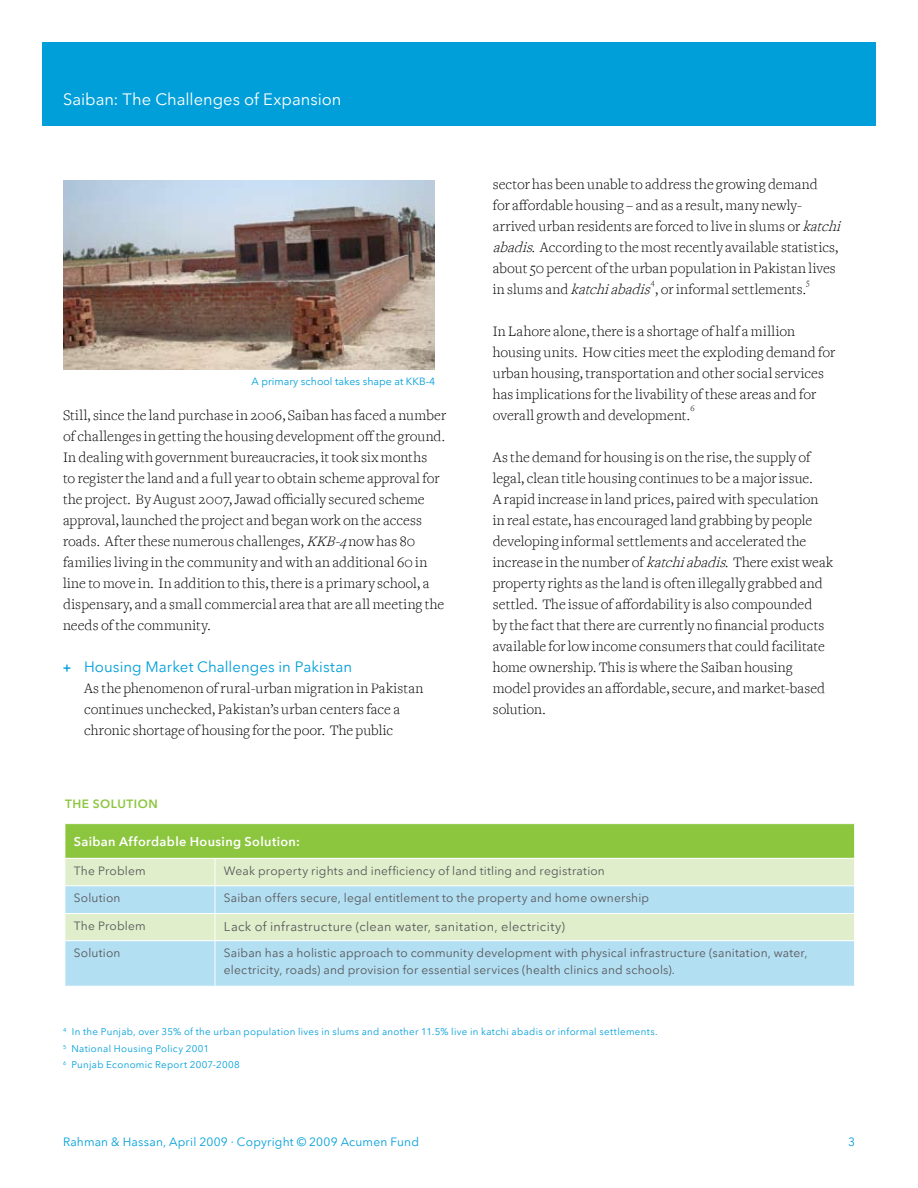
<style>
.page{position:relative;width:918px;height:1188px;background:#fff}
.page>*{position:absolute;margin:0;border:0;box-sizing:border-box;transform-origin:0 0}
.t1{font:16.5px "Avenir Next LT Pro";color:#fff}
.t2{font:300 15px/21px "Freight Text";letter-spacing:.005em;color:#000}
.t3{font:15px "Avenir Next LT Pro";letter-spacing:.005em;color:#009fda}
.t4{font:12.75px "Avenir Next LT Pro";letter-spacing:.03em;color:#58595b}
.t5{font:600 12.75px "Avenir Next LT Pro";letter-spacing:.025em;color:#fff}
.t6{font:12px/16.5px "Avenir Next LT Pro";letter-spacing:.015em;color:#58595b}
.t7{font:12px "Avenir Next LT Pro";letter-spacing:.015em;color:#009fda}
.t8{font:600 12px "Avenir Next LT Pro";letter-spacing:.045em;color:#8cc63f}
.t9{font:10.5px "Avenir Next LT Pro";color:#009fda}
.t10{font:9.75px/16.5px "Avenir Next LT Pro";letter-spacing:.03em;color:#009fda}
.t11{font:300 8.7px "Freight Text";color:#000}
.s1{font-style:italic}
.s2{font-weight:600;font-size:12.75px}
</style>
<div class="page">
<div style="left:42px;top:42px;width:834px;height:84px;background:#009fda"></div>
<div style="left:65px;top:824px;width:790px;height:34px;background:#8cc63f"></div>
<div style="left:65px;top:859px;width:789px;height:26px;background:#e0eecb"></div>
<svg style="left:65px;top:886px;width:789px;height:100px;background:#bfe3e8"></svg>
<hr style="left:854px;top:824px;width:1px;height:34px;background:#fff">
<hr style="left:64px;top:913px;width:151px;height:1px;background:#fff">
<hr style="left:215px;top:913px;width:640px;height:1px;background:#fff">
<svg style="left:215px;top:859px;width:1px;height:81px"></svg>
<hr style="left:64px;top:940px;width:151px;height:1px;background:#fff">
<hr style="left:215px;top:940px;width:640px;height:1px;background:#fff">
<hr style="left:215px;top:941px;width:1px;height:45px;background:#fff">
<img style="left:63px;top:181px;width:372px;height:189px">
<p class="t1" style="left:63px;top:89px;width:280px">Saiban: The Challenges of Expansion</p>
<p class="t9" style="left:252px;top:375px;width:185px">A primary school takes shape at KKB-4</p>
<p class="t2" style="left:63px;top:405px;width:385px">Still, since the land purchase in 2006, Saiban has faced a number of challenges in getting the housing development off the ground.<br>In dealing with government bureaucracies, it took six months<br>to register the land and a full year to obtain scheme approval for the project. By August 2007, Jawad officially secured scheme approval, launched the project and began work on the access roads. After these numerous challenges, <span class="s1">KKB-4</span>now has 80 families living in the community and with an additional 60 in line to move in. In addition to this, there is a primary school, a dispensary, and a small commercial area that are all meeting the needs of the community.</p>
<p class="t3" style="left:63px;top:658px;width:291px"><span class="s2">+</span> Housing Market Challenges in Pakistan</p>
<p class="t2" style="left:84px;top:678px;width:341px">As the phenomenon of rural-urban migration in Pakistan continues unchecked, Pakistan’s urban centers face a chronic shortage of housing for the poor. The public</p>
<p class="t8" style="left:65px;top:797px;width:94px">Th e solution</p>
<p class="t2" style="left:493px;top:174px;width:354px">sector has been unable to address the growing demand<br>for affordable housing – and as a result, many newly&shy;arrived urban residents are forced to live in slums or <span class="s1">katchi abadis</span>. According to the most recently available statistics, about 50 percent of the urban population in Pakistan lives<br>i n s l u m s a n d <span class="s1">katchiabadis</span>, or informal settlements.</p>
<p class="t11" style="left:651px;top:277px;width:5px">4</p>
<p class="t11" style="left:806px;top:277px;width:5px">5</p>
<p class="t2" style="left:493px;top:321px;width:344px">In Lahore alone, there is a shortage of half a million housing units. How cities meet the exploding demand for urban housing, transportation and other social services has implications for the livability of these areas and for overall growth and development.</p>
<p class="t11" style="left:690px;top:403px;width:6px">6</p>
<p class="t2" style="left:493px;top:447px;width:342px">As the demand for housing is on the rise, the supply of legal, clean title housing continues to be a major issue.<br>A rapid increase in land prices, paired with speculation in real estate, has encouraged land grabbing by people developing informal settlements and accelerated the increase in the number of <span class="s1">katchiabadis</span>. There exist weak property rights as the land is often illegally grabbed and settled. The issue of affordability is also compounded<br>by the fact that there are currently no financial products available for low income consumers that could facilitate home ownership. This is where the Saiban housing model provides an affordable, secure, and market-based solution.</p>
<p class="t5" style="left:74px;top:834px;width:228px">Saiban Affordable Housing Solution:</p>
<p class="t6" style="left:74px;top:862px;width:73px">The Problem</p>
<p class="t6" style="left:224px;top:862px;width:382px">Weak property rights and inefficiency of land titling and registration</p>
<p class="t6" style="left:74px;top:890px;width:48px">Solution</p>
<p class="t6" style="left:224px;top:890px;width:427px">Saiban offers secure, legal entitlement to the property and home ownership</p>
<p class="t6" style="left:74px;top:918px;width:73px">The Problem</p>
<p class="t4" style="left:224px;top:919px;width:343px">Lack of infrastructure (clean water, sanitation, electricity)</p>
<p class="t6" style="left:74px;top:945px;width:48px">Solution</p>
<p class="t6" style="left:224px;top:945px;width:585px">Saiban has a holistic approach to community development with physical infrastructure (sanitation, water, electricity, roads) and provision for essential services (health clinics and schools).</p>
<p class="t10" style="left:63px;top:1024px;width:596px"><sup>4</sup> In the Punjab, over 35% of the urban population lives in slums and another 11.5% live in katchi abadis or informal settlements.<br><sup>5</sup> National Housing Policy 2001<br><sup>6</sup> Punjab Economic Report 2007-2008</p>
<p class="t7" style="left:63px;top:1135px;width:358px">Rahman &amp; Hassan, April 2009 · Copyright © 2009 Acumen Fund</p>
<p class="t7" style="left:848px;top:1135px;width:8px">3</p>
</div>
